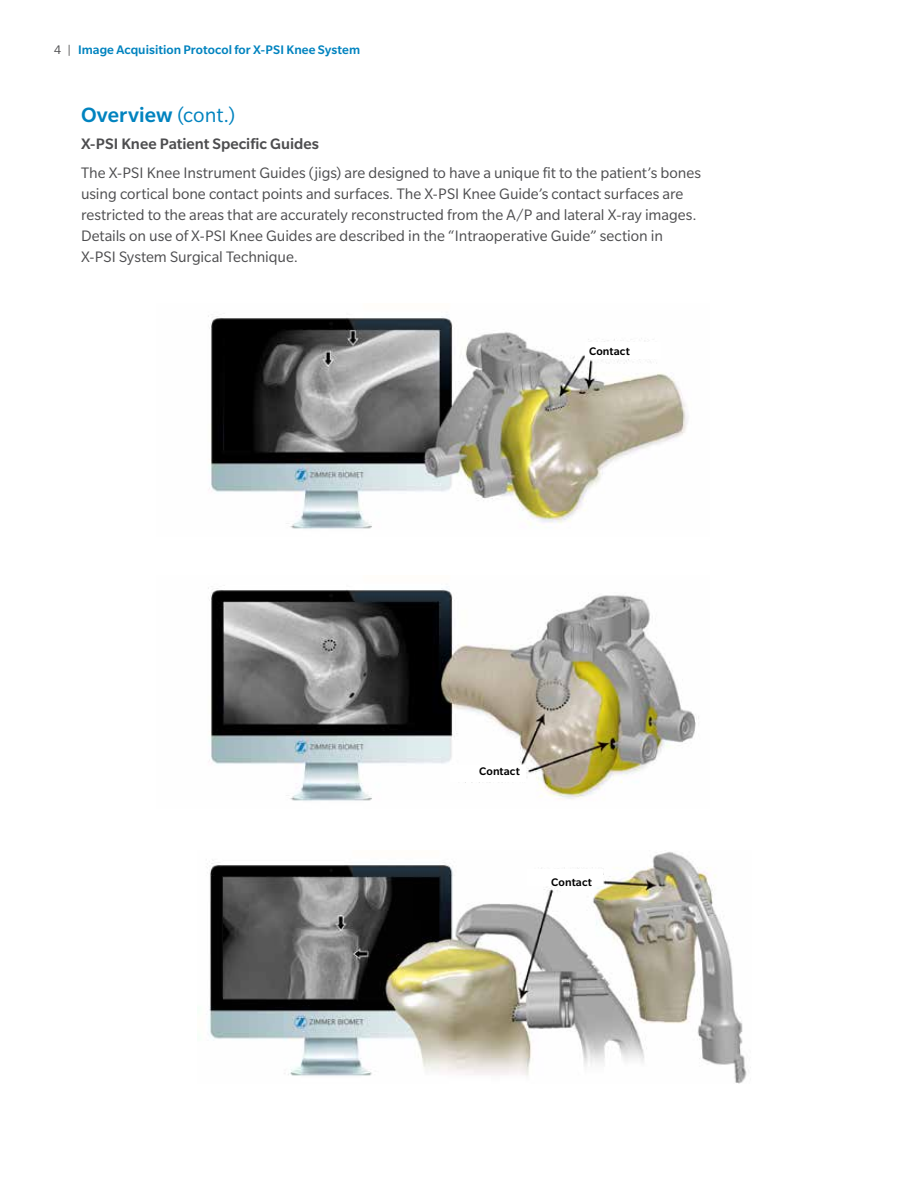
<style>
.page{position:relative;width:918px;height:1188px;background:#fff}
.page>*{position:absolute;margin:0;border:0;box-sizing:border-box;transform-origin:0 0}
.t1{font:500 22.5px "Slate Pro";letter-spacing:.005em;color:#0083bf}
.t2{font:16.5px/21px "Slate Pro";letter-spacing:-.005em;color:#4d4d4f}
.t3{font:500 16.5px "Slate Pro";color:#4d4d4f}
.t4{font:500 13.5px "Slate Pro";letter-spacing:.005em;color:#0083bf}
.t5{font:500 12px "Slate Pro";letter-spacing:.01em;color:#000}
.s1{font-weight:400;color:#4d4d4f}
.s2{font-weight:400}
</style>
<div class="page">
<img style="left:208px;top:315px;width:480px;height:214px">
<img style="left:208px;top:587px;width:491px;height:214px">
<img style="left:209px;top:852px;width:542px;height:232px">
<div style="left:586px;top:342px;width:75px;height:16px;background:#fff"></div>
<div style="left:450px;top:765px;width:75px;height:17px;background:#fff"></div>
<div style="left:528px;top:870px;width:75px;height:16px;background:#fff"></div>
<p class="t4" style="left:54px;top:42px;width:308px"><span class="s1">4 |</span> Image Acquisition Protocol for X-PSI Knee System</p>
<h1 class="t1" style="left:81px;top:102px;width:156px">Overview <span class="s2">(cont.)</span></h1>
<p class="t3" style="left:81px;top:135px;width:239px">X-PSI Knee Patient Specific Guides</p>
<p class="t2" style="left:81px;top:163px;width:622px">The X-PSI Knee Instrument Guides (jigs) are designed to have a unique fit to the patient’s bones using cortical bone contact points and surfaces. The X-PSI Knee Guide’s contact surfaces are restricted to the areas that are accurately reconstructed from the A/P and lateral X-ray images.<br>Details on use of X-PSI Knee Guides are described in the “Intraoperative Guide” section in X-PSI System Surgical Technique.</p>
<p class="t5" style="left:589px;top:344px;width:42px">Contact</p>
<p class="t5" style="left:479px;top:765px;width:42px">Contact</p>
<p class="t5" style="left:551px;top:876px;width:42px">Contact</p>
</div>
